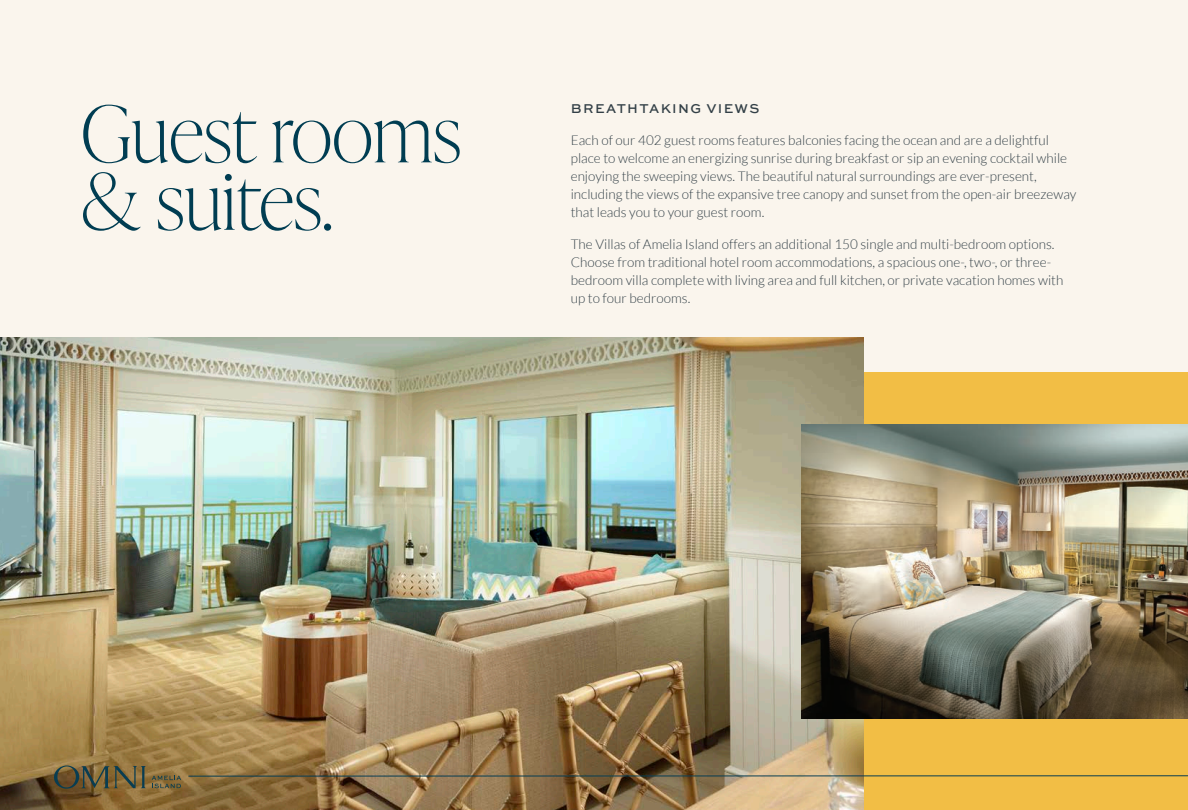
<style>
.page{position:relative;width:1188px;height:810px;background:#faf5ed}
.page>*{position:absolute;margin:0;border:0;box-sizing:border-box;transform-origin:0 0}
.Headline{font:100 78px/67.5px "Ivy Presto Display";color:#003d52}
.Subhead{font:300 13.5px/18px "Lato";color:#334047}
.Subhead-2{font:500 13.5px "Sweet Sans Pro";letter-spacing:.095em;color:#334047}
</style>
<div class="page">
<div style="left:0;top:373px;width:1188px;height:437px;background:#f2be45"></div>
<img style="left:0;top:338px;width:864px;height:472px">
<img style="left:802px;top:424px;width:386px;height:294px">
<hr style="left:188px;top:775px;width:1000px;height:2px;background:#083d51">
<svg style="left:152px;top:776px;width:29px;height:12px"></svg>
<svg style="left:54px;top:766px;width:92px;height:23px;background:#665b3b"></svg>
<p class="Headline" style="left:81px;top:96px;width:382px">Guest rooms &amp; suites.</p>
<p class="Subhead-2" style="left:571px;top:98px;width:190px">BREATHTAKING VIEWS</p>
<p class="Subhead" style="left:571px;top:132px;width:507px">Each of our 402 guest rooms features balconies facing the ocean and are a delightful place to welcome an energizing sunrise during breakfast or sip an evening cocktail while enjoying the sweeping views. The beautiful natural surroundings are ever-present, including the views of the expansive tree canopy and sunset from the open-air breezeway that leads you to your guest room.</p>
<p class="Subhead" style="left:571px;top:235px;width:494px">The Villas of Amelia Island offers an additional 150 single and multi-bedroom options.<br>Choose from traditional hotel room accommodations, a spacious one-, two-, or three&shy;bedroom villa complete with living area and full kitchen, or private vacation homes with up to four bedrooms.</p>
</div>
